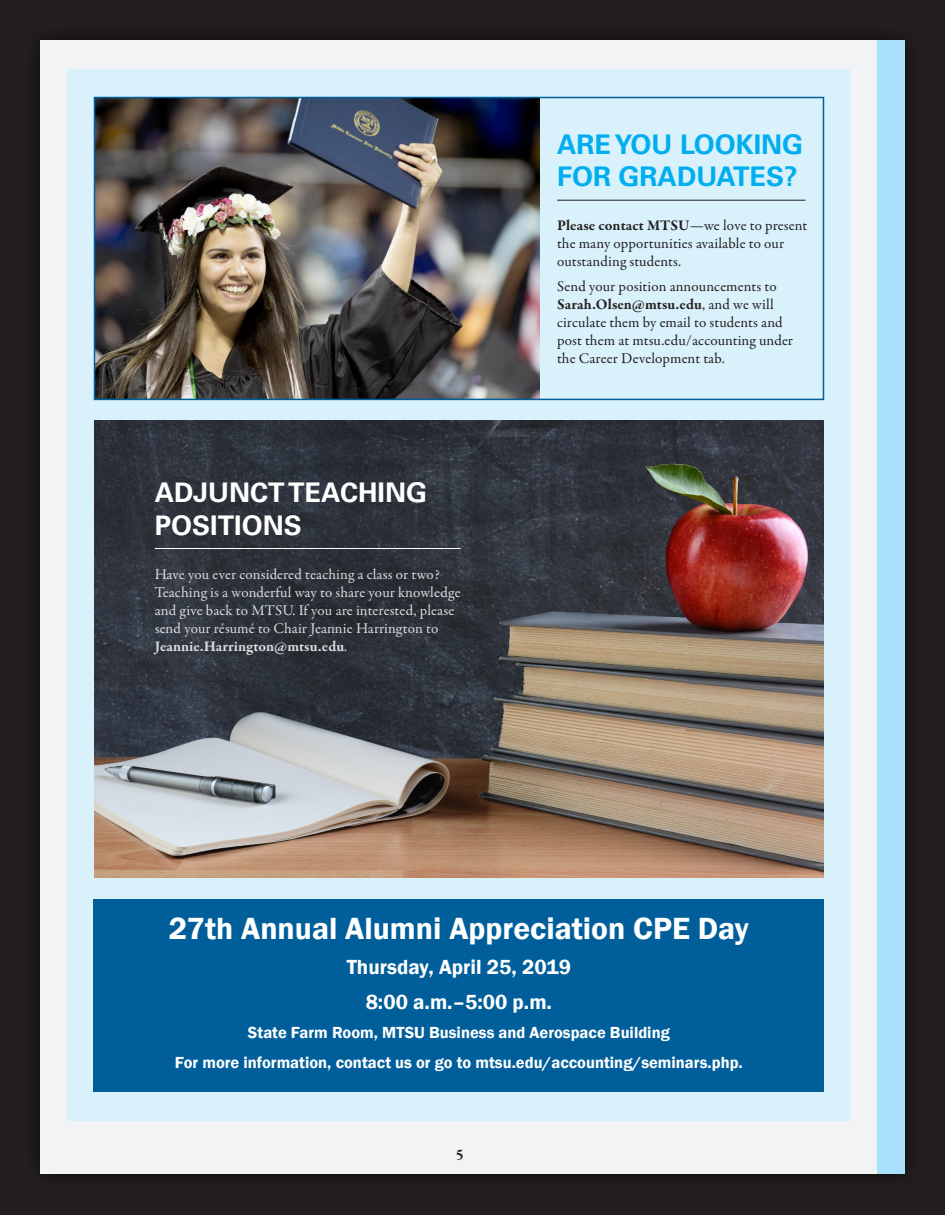
<style>
.page{position:relative;width:945px;height:1215px;background:#231f20}
.page>*{position:absolute;margin:0;border:0;box-sizing:border-box;transform-origin:0 0}
.BODY_TEXT_2018{font:600 31.5px "Franklin Gothic";color:#fff}
.CYAN_HEADS_W_RULE{font:700 27px/32.4px "Univers LT Std";color:#00aeef}
.CYAN_HEADS_W_RULE-2{font:700 27px/32.4px "Univers LT Std";color:#fff}
.BODY_TEXT_2018-2{font:600 21px "Franklin Gothic";color:#fff}
.BODY_TEXT_2018-3{font:600 16.5px "Franklin Gothic";color:#fff}
.BODY_TEXT_2018-4{font:15px/18px "Garamond Premr Pro";letter-spacing:.005em;color:#231f20}
.BODY_TEXT_2018-5{font:15px/18px "Garamond Premr Pro";letter-spacing:.01em;color:#dcdddf}
.t1{font:700 15px "Garamond Premr Pro";color:#231f20}
.s1{font-weight:700}
</style>
<div class="page">
<div style="left:40px;top:40px;width:864px;height:1134px;background:#f2f3f4"></div>
<div style="left:877px;top:40px;width:28px;height:1134px;background:#aae0f9"></div>
<div style="left:68px;top:69px;width:782px;height:1051px;background:#d9f1fb"></div>
<img style="left:97px;top:100px;width:442px;height:297px">
<div style="left:94px;top:97px;width:730px;height:303px;border:2px solid #005f9b"></div>
<hr style="left:557px;top:200px;width:249px;height:1px;background:#231f20">
<img style="left:94px;top:420px;width:730px;height:458px">
<hr style="left:155px;top:548px;width:306px;height:1px;background:#fff">
<div style="left:94px;top:899px;width:730px;height:193px;background:#005f9b"></div>
<p class="CYAN_HEADS_W_RULE-2" style="left:155px;top:477px;width:274px">ADJUNCT TEACHING<br>POSITIONS</p>
<p class="BODY_TEXT_2018-5" style="left:155px;top:565px;width:307px">Have you ever considered teaching a class or two?<br>Teaching is a wonderful way to share your knowledge and give back to MTSU. If you are interested, please send your résumé to Chair Jeannie Harrington to <span class="s1">Jeannie.Harrington@mtsu.edu</span>.</p>
<p class="CYAN_HEADS_W_RULE" style="left:557px;top:129px;width:248px">ARE YOU LOOKING<br>FOR GRADUATES?</p>
<p class="BODY_TEXT_2018-4" style="left:557px;top:217px;width:252px"><span class="s1">Please contact MTSU</span>—we love to present the many opportunities available to our outstanding students.</p>
<p class="BODY_TEXT_2018-4" style="left:557px;top:278px;width:237px">Send your position announcements to <span class="s1">Sarah.Olsen@mtsu.edu</span>, and we will circulate them by email to students and post them at mtsu.edu/accounting under the Career Development tab.</p>
<p class="BODY_TEXT_2018" style="left:169px;top:909px;width:582px">27th Annual Alumni Appreciation CPE Day</p>
<p class="BODY_TEXT_2018-2" style="left:347px;top:954px;width:226px">Thursday, April 25, 2019</p>
<p class="BODY_TEXT_2018-2" style="left:366px;top:989px;width:188px">8:00 a.m.–5:00 p.m.</p>
<p class="BODY_TEXT_2018-3" style="left:248px;top:1023px;width:423px">State Farm Room, MTSU Business and Aerospace Building</p>
<p class="BODY_TEXT_2018-3" style="left:175px;top:1052px;width:569px">For more information, contact us or go to mtsu.edu/accounting/seminars.php.</p>
<p class="t1" style="left:456px;top:1146px;width:9px">5</p>
</div>
